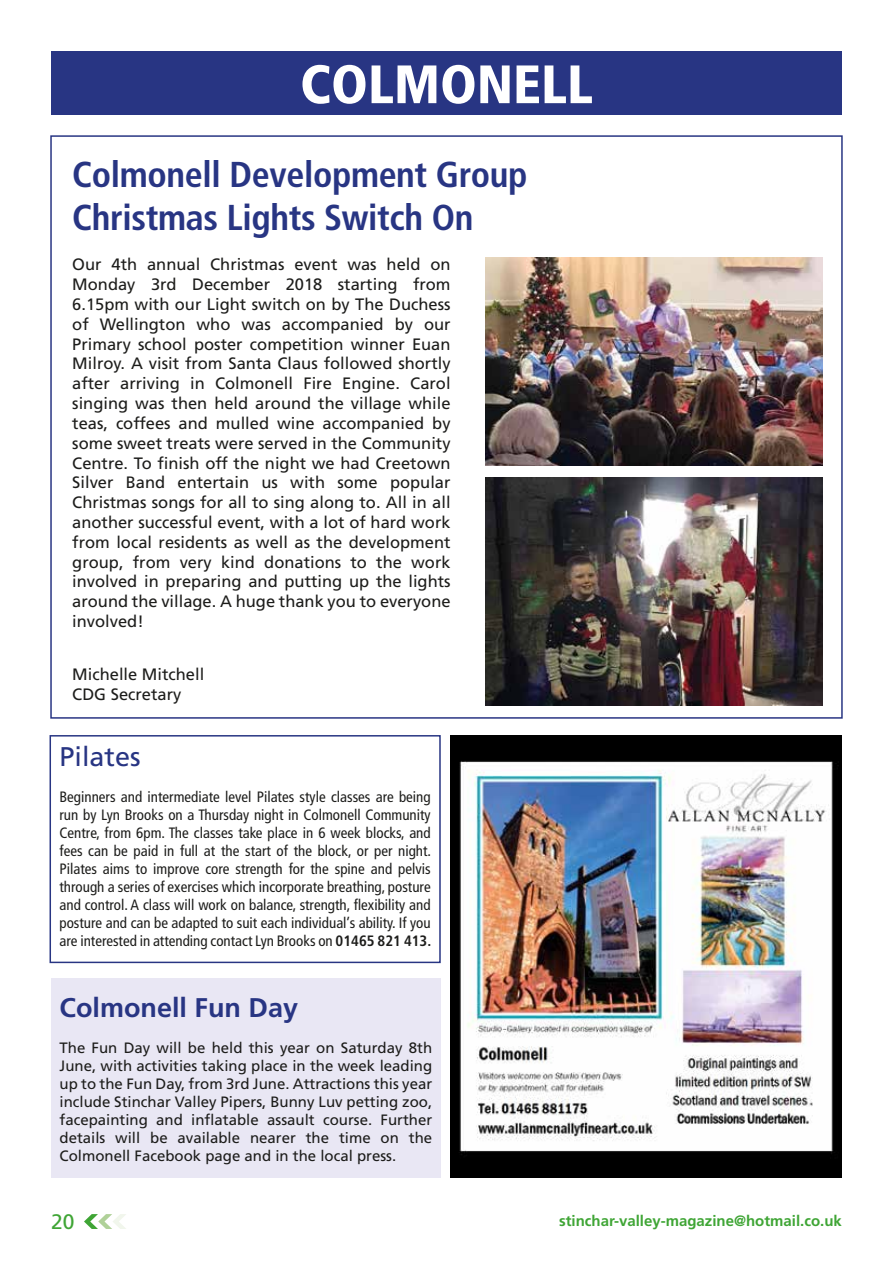
<style>
.page{position:relative;width:893px;height:1263px;background:#fff}
.page>*{position:absolute;margin:0;border:0;box-sizing:border-box;transform-origin:0 0}
.t1{font:900 condensed 54px "Frutiger";color:#fff}
.t2{font:700 condensed 36px/43.2px "Frutiger";letter-spacing:-.01em;color:#283583}
.t3{font:700 27px "Frutiger";color:#283583}
.t4{font:27px "Frutiger";color:#283583}
.t5{font:21px "Frutiger";color:#3fa535}
.t6{font:16.5px/19.8px "Frutiger";color:#1d1d1b;text-align:justify}
.t7{font:condensed 15px/18px "Frutiger";color:#1d1d1b;text-align:justify}
.t8{font:15px/18px "Frutiger";color:#1d1d1b;text-align:justify}
.t9{font:700 15px "Frutiger";color:#3fa535}
.s1{font-weight:700}
</style>
<div class="page">
<svg style="left:84px;top:1214px;width:42px;height:15px"></svg>
<div style="left:51px;top:51px;width:791px;height:64px;background:#283583"></div>
<img style="left:485px;top:478px;width:337px;height:228px">
<img style="left:485px;top:258px;width:337px;height:207px">
<img style="left:451px;top:736px;width:391px;height:442px">
<div style="left:50px;top:735px;width:391px;height:228px;border:2px solid #283583"></div>
<div style="left:51px;top:978px;width:390px;height:200px;background:#e9e7f4"></div>
<h1 class="t1" style="left:300px;top:52px;width:294px">COLMONELL</h1>
<h2 class="t2" style="left:72px;top:153px;width:457px">Colmonell Development Group<br>Christmas Lights Switch On</h2>
<p class="t6" style="left:72px;top:255px;width:380px">Our 4th annual Christmas event was held on Monday 3rd December 2018 starting from 6.15pm with our Light switch on by The Duchess of Wellington who was accompanied by our Primary school poster competition winner Euan Milroy. A visit from Santa Claus followed shortly after arriving in Colmonell Fire Engine. Carol singing was then held around the village while teas, coffees and mulled wine accompanied by some sweet treats were served in the Community Centre. To finish off the night we had Creetown Silver Band entertain us with some popular Christmas songs for all to sing along to. All in all another successful event, with a lot of hard work from local residents as well as the development group, from very kind donations to the work involved in preparing and putting up the lights around the village. A huge thank you to everyone involved!</p>
<p class="t6" style="left:72px;top:664px;width:134px">Michelle Mitchell<br>CDG Secretary</p>
<h3 class="t4" style="left:60px;top:741px;width:83px">Pilates</h3>
<p class="t7" style="left:60px;top:788px;width:373px">Beginners and intermediate level Pilates style classes are being run by Lyn Brooks on a Thursday night in Colmonell Community Centre, from 6pm. The classes take place in 6 week blocks, and fees can be paid in full at the start of the block, or per night.<br>Pilates aims to improve core strength for the spine and pelvis through a series of exercises which incorporate breathing, posture and control. A class will work on balance, strength, flexibility and posture and can be adapted to suit each individual’s ability. If you are interested in attending contact Lyn Brooks on <span class="s1">01465 821 413.</span></p>
<h3 class="t3" style="left:60px;top:991px;width:240px">Colmonell Fun Day</h3>
<p class="t8" style="left:60px;top:1038px;width:374px">The Fun Day will be held this year on Saturday 8th June, with activities taking place in the week leading up to the Fun Day, from 3rd June. Attractions this year include Stinchar Valley Pipers, Bunny Luv petting zoo, facepainting and inflatable assault course. Further details will be available nearer the time on the Colmonell Facebook page and in the local press.</p>
<p class="t5" style="left:51px;top:1209px;width:25px">20</p>
<p class="t9" style="left:559px;top:1212px;width:284px">stinchar-valley-magazine@hotmail.co.uk</p>
</div>
